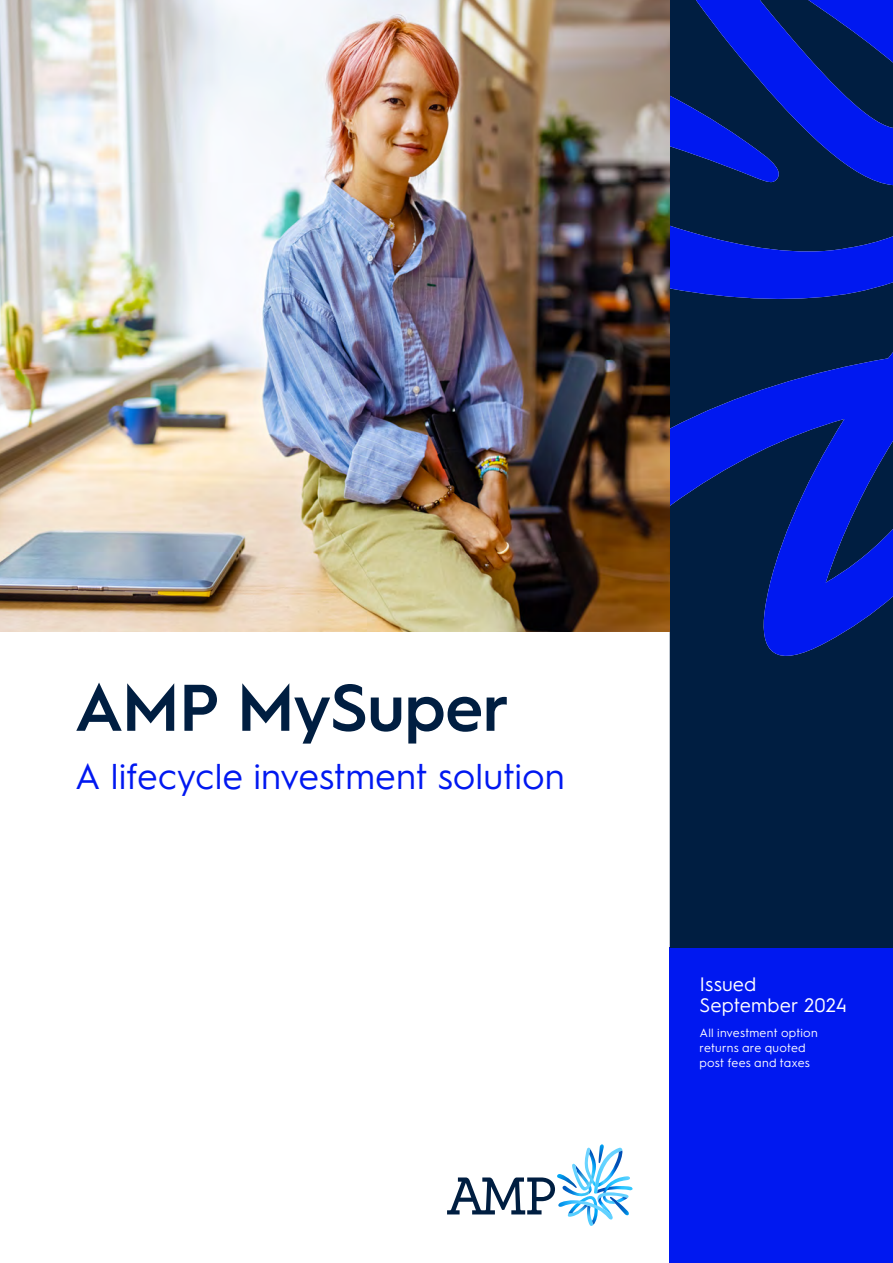
<style>
.page{position:relative;width:893px;height:1263px;background:#fff}
.page>*{position:absolute;margin:0;border:0;box-sizing:border-box;transform-origin:0 0}
.t1{font:600 66px "Hurme Geometric Sans 1";letter-spacing:-.015em;color:#001e41}
.t2{font:36px "Hurme Geometric Sans 1";letter-spacing:-.005em;color:#0018f0}
.t3{font:19.5px/21px "Hurme Geometric Sans 1";letter-spacing:.005em;color:#fff}
.t4{font:12px/15px "Hurme Geometric Sans 1";letter-spacing:.015em;color:#fff}
</style>
<div class="page">
<svg style="left:447px;top:1144px;width:186px;height:82px"></svg>
<div style="left:670px;top:947px;width:223px;height:316px;background:#0018f0"></div>
<div style="left:670px;top:670px;width:223px;height:277px;background:#001e41"></div>
<div style="left:670px;top:185px;width:223px;height:41px;background:#001e41"></div>
<svg style="left:670px;top:0;width:223px;height:185px;background:#001c90"></svg>
<svg style="left:670px;top:226px;width:223px;height:126px;background:#001c87"></svg>
<svg style="left:670px;top:352px;width:223px;height:318px;background:#001c8f"></svg>
<img style="left:0;top:0;width:670px;height:631px">
<h1 class="t1" style="left:74px;top:661px;width:436px">AMP MySuper</h1>
<h2 class="t2" style="left:75px;top:751px;width:492px">A lifecycle investment solution</h2>
<h3 class="t3" style="left:699px;top:972px;width:149px">Issued<br>September 2024</h3>
<p class="t4" style="left:699px;top:1025px;width:120px">All investment option returns are quoted post fees and taxes</p>
</div>
